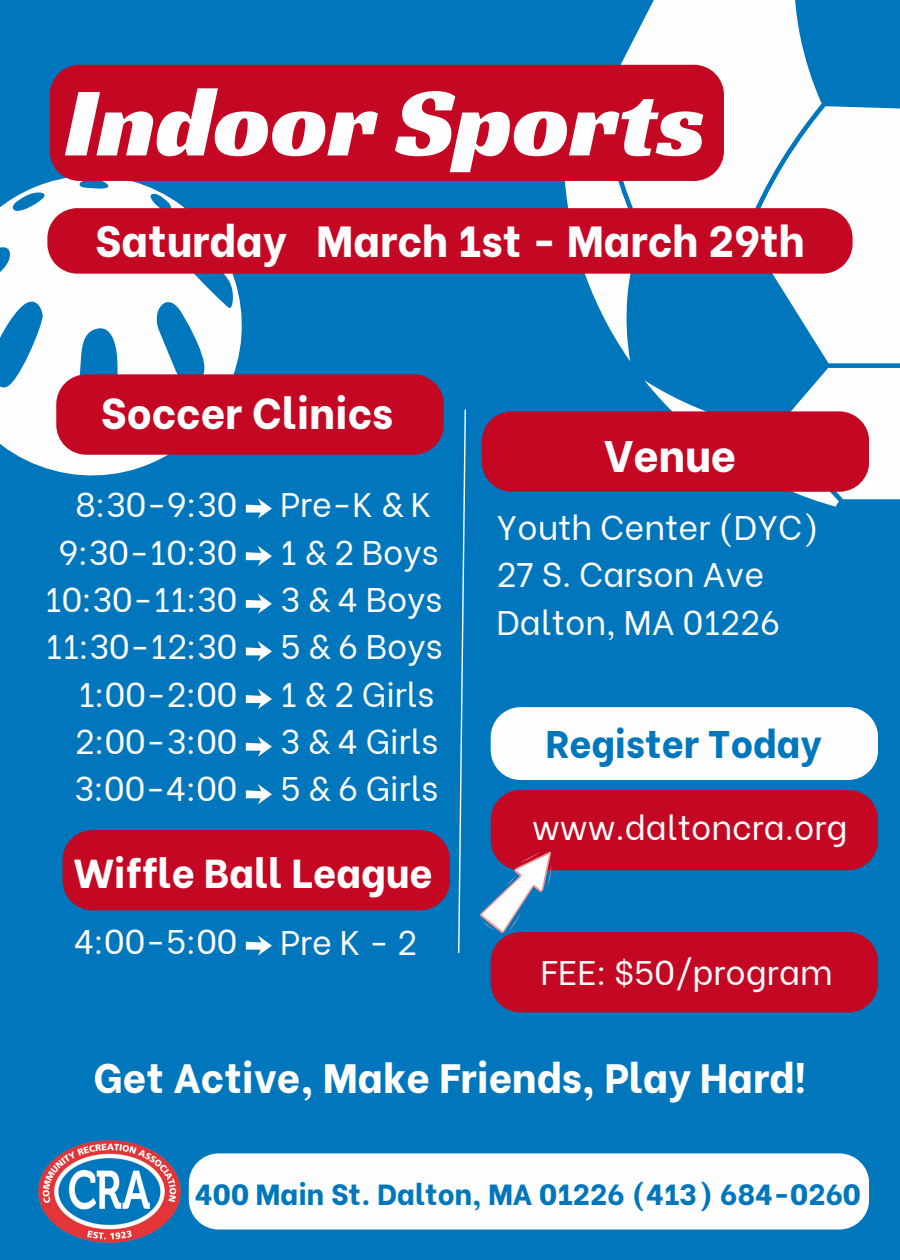
<style>
.page{position:relative;width:900px;height:1260px;background:#0077bc}
.page>*{position:absolute;margin:0;border:0;box-sizing:border-box;transform-origin:0 0}
.t1{font:99.81px "Racing Sans One";color:#fefdfd}
.t2{font:800 44.06px "Be Vietnam";color:#fefdfd}
.t3{font:800 43.44px "Be Vietnam";color:#fefdfd}
.t4{font:800 42.81px "Be Vietnam";color:#fefdfd}
.t5{font:800 40.94px "Be Vietnam";color:#fefdfd}
.t6{font:800 40.31px "Be Vietnam";color:#fefdfd}
.t7{font:800 38.44px "Be Vietnam";color:#0077bc}
.t8{font:34.06px/47.4px "Be Vietnam";color:#fefdfd}
.t9{font:800 29.06px "Be Vietnam";color:#0077bc}
</style>
<div class="page">
<svg style="left:0;top:154px;width:242px;height:322px;fill:#fefdfd"></svg>
<svg style="left:559px;top:0;width:341px;height:507px"></svg>
<div style="left:50px;top:65px;width:674px;height:116px;background:#c40723;border-radius:30px"></div>
<div style="left:189px;top:1153px;width:680px;height:77px;background:#fefdfd;border-radius:30px"></div>
<img style="left:38px;top:1140px;width:151px;height:103px">
<div style="left:491px;top:707px;width:387px;height:73px;background:#fefdfd;border-radius:30px"></div>
<div style="left:491px;top:932px;width:387px;height:80px;background:#c40723;border-radius:30px"></div>
<svg style="left:458px;top:409px;width:8px;height:545px"></svg>
<div style="left:491px;top:790px;width:387px;height:80px;background:#c40723;border-radius:30px"></div>
<svg style="left:480px;top:852px;width:79px;height:83px"></svg>
<svg style="left:246px;top:498px;width:26px;height:21px"></svg>
<svg style="left:246px;top:546px;width:26px;height:20px"></svg>
<svg style="left:246px;top:593px;width:26px;height:21px"></svg>
<svg style="left:246px;top:641px;width:26px;height:20px"></svg>
<svg style="left:246px;top:689px;width:26px;height:20px"></svg>
<svg style="left:246px;top:736px;width:26px;height:21px"></svg>
<svg style="left:246px;top:784px;width:26px;height:20px"></svg>
<svg style="left:246px;top:935px;width:26px;height:21px"></svg>
<div style="left:47px;top:208px;width:806px;height:66px;background:#c40723"></div>
<div style="left:56px;top:374px;width:388px;height:81px;background:#c40723;border-radius:30px"></div>
<div style="left:63px;top:830px;width:387px;height:80px;background:#c40723;border-radius:30px"></div>
<div style="left:482px;top:411px;width:387px;height:81px;background:#c40723;border-radius:30px"></div>
<p class="t1" style="left:65px;top:58px;width:643px">Indoor Sports</p>
<p class="t3" style="left:95px;top:205px;width:711px">Saturday March 1st - March 29th</p>
<p class="t4" style="left:101px;top:377px;width:294px">Soccer Clinics</p>
<h4 class="t8" style="left:45px;top:478px;width:194px;text-align:right">8:30-9:30<br>9:30-10:30<br>10:30-11:30<br>11:30-12:30<br>1:00-2:00<br>2:00-3:00<br>3:00-4:00</h4>
<h4 class="t8" style="left:280px;top:478px;width:164px">Pre-K &amp; K<br>1 &amp; 2 Boys<br>3 &amp; 4 Boys<br>5 &amp; 6 Boys<br>1 &amp; 2 Girls<br>3 &amp; 4 Girls<br>5 &amp; 6 Girls</h4>
<p class="t6" style="left:74px;top:840px;width:361px">Wiffle Ball League</p>
<h4 class="t8" style="left:74px;top:915px;width:165px">4:00-5:00</h4>
<h4 class="t8" style="left:280px;top:916px;width:138px">PreK-2</h4>
<p class="t2" style="left:604px;top:419px;width:134px">Venue</p>
<h2 class="t8" style="left:497px;top:500px;width:324px">Youth Center (DYC)<br>27 S. Carson Ave<br>Dalton, MA 01226</h2>
<p class="t7" style="left:546px;top:712px;width:277px">Register Today</p>
<h2 class="t8" style="left:532px;top:800px;width:317px">www.daltoncra.org</h2>
<p class="t8" style="left:540px;top:945px;width:294px">FEE: $50/program</p>
<h1 class="t5" style="left:94px;top:1044px;width:714px">Get Active, Make Friends, Play Hard!</h1>
<p class="t9" style="left:195px;top:1170px;width:668px">400 Main St. Dalton, MA 01226 (413) 684-0260</p>
</div>
